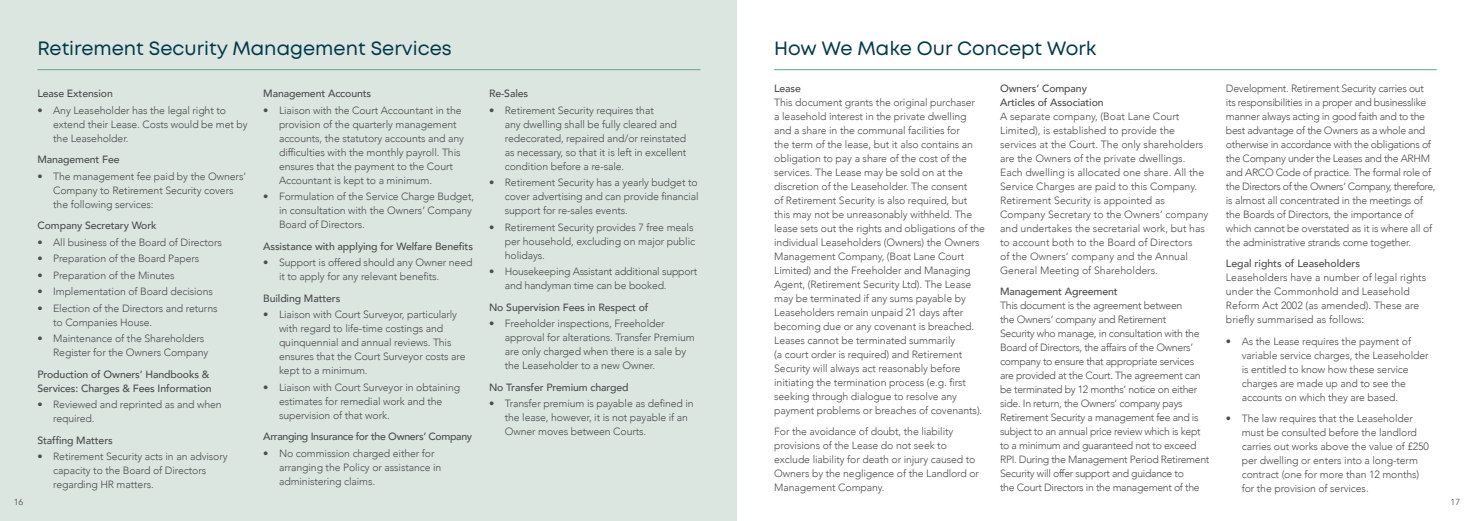
<style>
.page{position:relative;width:1474px;height:521px;background:#fff}
.page>*{position:absolute;margin:0;border:0;box-sizing:border-box;transform-origin:0 0}
.t1{font:19.25px "Mont";color:#003a49}
.t2{font:300 10.5px/14px "Avenir";letter-spacing:-.01em;color:#4b4c4d}
.t3{font:300 10.5px/14px "Avenir";letter-spacing:-.03em;color:#4b4c4d}
.t4{font:500 10.5px/14px "Avenir";letter-spacing:-.01em;color:#4b4c4d}
.t5{font:500 10.5px "Avenir";letter-spacing:-.03em;color:#4b4c4d}
.t6{font:8.75px "Avenir";color:#525756}
</style>
<div class="page">
<div style="left:0;top:0;width:737px;height:521px;background:#dce6e0"></div>
<hr style="left:37px;top:69px;width:663px;height:1px;background:#689f89">
<hr style="left:774px;top:69px;width:662px;height:1px;background:#689f89">
<h1 class="t1" style="left:37px;top:36px;width:416px">Retirement Security Management Services</h1>
<p class="t4" style="left:37px;top:86px;width:77px">Lease Extension</p>
<p class="t2" style="left:53px;top:103px;width:196px;text-indent:-16px">• Any Leaseholder has the legal right to extend their Lease. Costs would be met by the Leaseholder.</p>
<p class="t4" style="left:37px;top:152px;width:84px">Management Fee</p>
<p class="t2" style="left:53px;top:169px;width:194px;text-indent:-16px">• The management fee paid by the Owners’<br>Company to Retirement Security covers the following services:</p>
<p class="t4" style="left:37px;top:218px;width:121px">Company Secretary Work</p>
<p class="t2" style="left:37px;top:235px;width:186px">• All business of the Board of Directors</p>
<p class="t2" style="left:37px;top:252px;width:163px">• Preparation of the Board Papers</p>
<p class="t2" style="left:37px;top:268px;width:139px">• Preparation of the Minutes</p>
<p class="t2" style="left:37px;top:284px;width:177px">• Implementation of Board decisions</p>
<p class="t2" style="left:53px;top:301px;width:166px;text-indent:-16px">• Election of the Directors and returns to Companies House.</p>
<p class="t2" style="left:53px;top:331px;width:157px;text-indent:-16px">• Maintenance of the Shareholders<br>Register for the Owners Company</p>
<p class="t4" style="left:37px;top:366px;width:176px">Production of Owners’ Handbooks &amp;<br>Services: Charges &amp; Fees Information</p>
<p class="t2" style="left:53px;top:397px;width:170px;text-indent:-16px">• Reviewed and reprinted as and when required.</p>
<p class="t4" style="left:37px;top:432px;width:77px">Staffing Matters</p>
<p class="t2" style="left:53px;top:449px;width:176px;text-indent:-16px">• Retirement Security acts in an advisory capacity to the Board of Directors regarding HR matters.</p>
<p class="t4" style="left:263px;top:86px;width:110px">Management Accounts</p>
<p class="t2" style="left:279px;top:103px;width:187px;text-indent:-16px">• Liaison with the Court Accountant in the provision of the quarterly management accounts, the statutory accounts and any difficulties with the monthly payroll. This ensures that the payment to the Court Accountant is kept to a minimum.</p>
<p class="t2" style="left:279px;top:190px;width:197px;text-indent:-16px">• Formulation of the Service Charge Budget, in consultation with the Owners’ Company<br>Board of Directors.</p>
<p class="t4" style="left:263px;top:238px;width:211px">Assistance with applying for Welfare Benefits</p>
<p class="t2" style="left:279px;top:256px;width:195px;text-indent:-16px">• Support is offered should any Owner need it to apply for any relevant benefits.</p>
<p class="t4" style="left:263px;top:290px;width:79px">Building Matters</p>
<p class="t2" style="left:279px;top:308px;width:188px;text-indent:-16px">• Liaison with Court Surveyor, particularly with regard to life-time costings and quinquennial and annual reviews. This ensures that the Court Surveyor costs are kept to a minimum.</p>
<p class="t2" style="left:279px;top:380px;width:183px;text-indent:-16px">• Liaison with Court Surveyor in obtaining estimates for remedial work and the supervision of that work.</p>
<p class="t5" style="left:263px;top:427px;width:210px">Arranging Insurance for the Owners’ Company</p>
<p class="t2" style="left:279px;top:446px;width:164px;text-indent:-16px">• No commission charged either for arranging the Policy or assistance in administering claims.</p>
<p class="t4" style="left:489px;top:86px;width:41px">Re-Sales</p>
<p class="t2" style="left:505px;top:103px;width:183px;text-indent:-16px">• Retirement Security requires that<br>any dwelling shall be fully cleared and redecorated, repaired and/or reinstated as necessary, so that it is left in excellent condition before a re-sale.</p>
<p class="t2" style="left:505px;top:176px;width:195px;text-align:justify;text-indent:-16px">• Retirement Security has a yearly budget to cover advertising and can provide financial support for re-sales events.</p>
<p class="t2" style="left:505px;top:220px;width:192px;text-indent:-16px">• Retirement Security provides 7 free meals per household, excluding on major public holidays.</p>
<p class="t2" style="left:505px;top:265px;width:194px;text-indent:-16px">• Housekeeping Assistant additional support and handyman time can be booked.</p>
<p class="t4" style="left:489px;top:299px;width:161px">No Supervision Fees in Respect of</p>
<p class="t2" style="left:505px;top:317px;width:191px;text-indent:-16px">• Freeholder inspections, Freeholder approval for alterations. Transfer Premium are only charged when there is a sale by the Leaseholder to a new Owner.</p>
<p class="t4" style="left:489px;top:379px;width:141px">No Transfer Premium charged</p>
<p class="t2" style="left:505px;top:396px;width:190px;text-indent:-16px">• Transfer premium is payable as defined in the lease, however, it is not payable if an<br>Owner moves between Courts.</p>
<h1 class="t1" style="left:774px;top:36px;width:324px">How We Make Our Concept Work</h1>
<p class="t4" style="left:774px;top:81px;width:28px">Lease</p>
<p class="t2" style="left:774px;top:95px;width:212px">This document grants the original purchaser<br>a leasehold interest in the private dwelling and a share in the communal facilities for<br>the term of the lease, but it also contains an obligation to pay a share of the cost of the services. The Lease may be sold on at the discretion of the Leaseholder. The consent<br>of Retirement Security is also required, but this may not be unreasonably withheld. The lease sets out the rights and obligations of the individual Leaseholders (Owners) the Owners Management Company, (Boat Lane Court Limited) and the Freeholder and Managing Agent, (Retirement Security Ltd). The Lease may be terminated if any sums payable by Leaseholders remain unpaid 21 days after becoming due or any covenant is breached.<br>Leases cannot be terminated summarily<br>(a court order is required) and Retirement Security will always act reasonably before initiating the termination process (e.g. first seeking through dialogue to resolve any payment problems or breaches of covenants).</p>
<p class="t2" style="left:774px;top:425px;width:206px">For the avoidance of doubt, the liability provisions of the Lease do not seek to exclude liability for death or injury caused to Owners by the negligence of the Landlord or Management Company.</p>
<p class="t4" style="left:1000px;top:81px;width:105px">Owners’ Company<br>Articles of Association</p>
<p class="t2" style="left:1000px;top:109px;width:210px">A separate company, (Boat Lane Court Limited), is established to provide the services at the Court. The only shareholders are the Owners of the private dwellings.<br>Each dwelling is allocated one share. All the Service Charges are paid to this Company.<br>Retirement Security is appointed as Company Secretary to the Owners’ company and undertakes the secretarial work, but has to account both to the Board of Directors<br>of the Owners’ company and the Annual General Meeting of Shareholders.</p>
<p class="t4" style="left:1000px;top:284px;width:119px">Management Agreement</p>
<p class="t3" style="left:1000px;top:299px;width:211px">This document is the agreement between<br>the Owners’ company and Retirement<br>Security who manage, in consultation with the Board of Directors, the affairs of the Owners’ company to ensure that appropriate services are provided at the Court. The agreement can be terminated by 12 months’ notice on either side. In return, the Owners’ company pays Retirement Security a management fee and is subject to an annual price review which is kept to a minimum and guaranteed not to exceed RPI. During the Management Period Retirement Security will offer support and guidance to<br>the Court Directors in the management of the</p>
<p class="t3" style="left:1225px;top:81px;width:211px">Development. Retirement Security carries out its responsibilities in a proper and businesslike manner always acting in good faith and to the best advantage of the Owners as a whole and otherwise in accordance with the obligations of the Company under the Leases and the ARHM and ARCO Code of practice. The formal role of the Directors of the Owners’ Company, therefore, is almost all concentrated in the meetings of the Boards of Directors, the importance of which cannot be overstated as it is where all of the administrative strands come together.</p>
<p class="t4" style="left:1225px;top:256px;width:136px">Legal rights of Leaseholders</p>
<p class="t2" style="left:1225px;top:271px;width:202px">Leaseholders have a number of legal rights under the Commonhold and Leasehold Reform Act 2002 (as amended). These are briefly summarised as follows:</p>
<p class="t2" style="left:1241px;top:334px;width:188px;text-indent:-16px">• As the Lease requires the payment of variable service charges, the Leaseholder is entitled to know how these service charges are made up and to see the accounts on which they are based.</p>
<p class="t2" style="left:1241px;top:411px;width:189px;text-indent:-16px">• The law requires that the Leaseholder must be consulted before the landlord carries out works above the value of £250 per dwelling or enters into a long-term contract (one for more than 12 months) for the provision of services.</p>
<p class="t6" style="left:14px;top:497px;width:11px">16</p>
<p class="t6" style="left:1450px;top:497px;width:11px">17</p>
</div>
